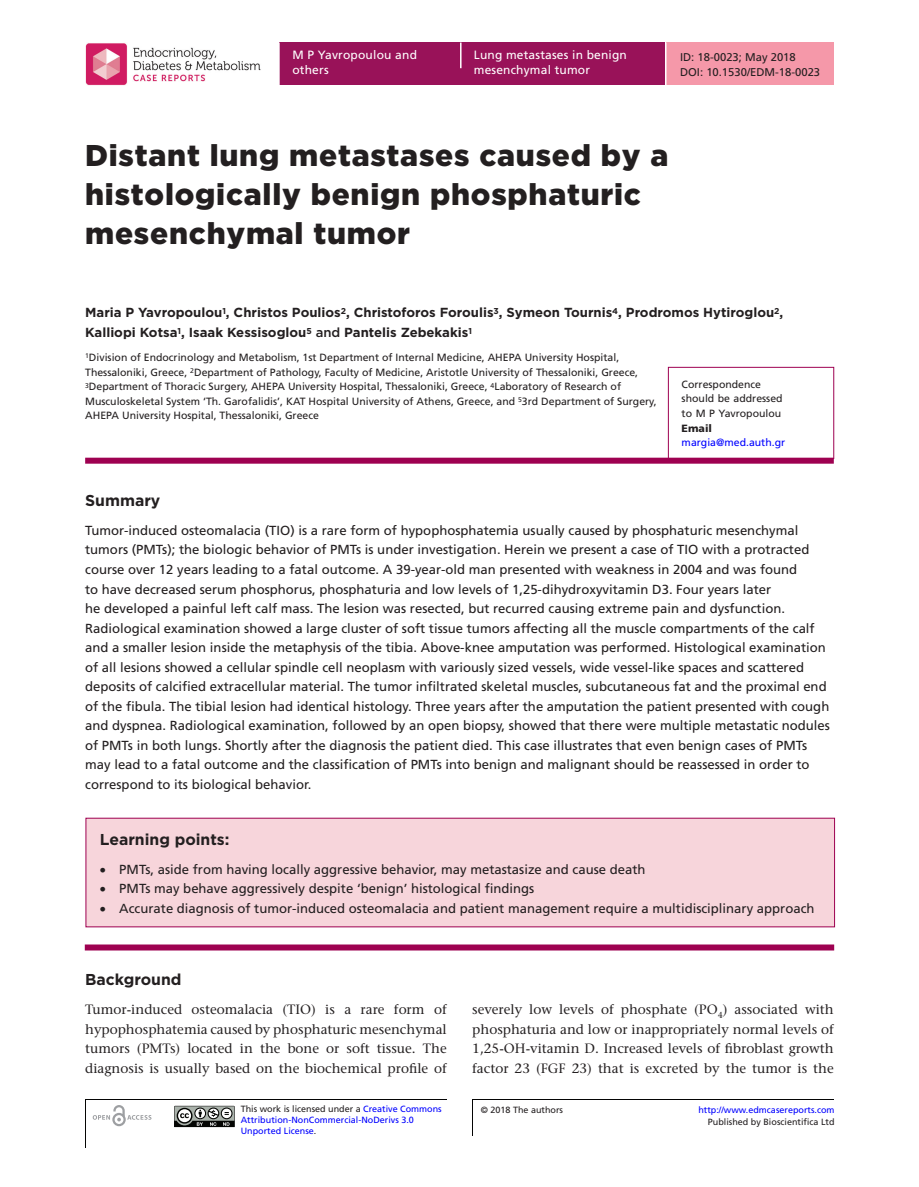
<style>
.page{position:relative;width:919px;height:1187px;background:#fff}
.page>*{position:absolute;margin:0;border:0;box-sizing:border-box;transform-origin:0 0}
.CT{font:900 30px/39px "Gotham";letter-spacing:.025em;color:#231f20}
.H1_Rule{font:700 15.75px "Gotham";color:#231f20}
.ABS_H{font:700 15.75px "Gotham";color:#231f20}
.TXT{font:500 13.5px/19.5px "Stone Serif Std";color:#231f20;text-align:justify}
.ABS_TXT{font:13.2px/19.5px "Frutiger LT Std";color:#231f20}
.AU{font:700 13.2px/19.5px "Gotham";color:#231f20}
.Article_Title{font:12px/14.7px "Frutiger LT Std";letter-spacing:.015em;color:#fff}
.Author_Name{font:12px/14.7px "Frutiger LT Std";letter-spacing:.015em;color:#fff}
.t1{font:11.25px "Frutiger LT Std";color:#231f20}
.Address{font:10.5px/14.7px "Frutiger LT Std";color:#231f20}
.Corres{font:10.5px "Frutiger LT Std";color:#231f20}
.Corres-2{font:10.5px "Frutiger LT Std";color:#00f}
.Corres-3{font:900 10.5px "Frutiger LT Std";color:#231f20}
.t2{font:9px/10.8px "Frutiger LT Std";color:#00f}
.t3{font:9px "Frutiger LT Std";color:#231f20}
.s1{font-weight:500}
.s2{color:#231f20}
</style>
<div class="page">
<div style="left:280px;top:43px;width:385px;height:42px;background:#991259"></div>
<div style="left:666px;top:43px;width:167px;height:42px;background:#f598a9"></div>
<svg style="left:460px;top:43px;width:1px;height:25px"></svg>
<img style="left:85px;top:43px;width:176px;height:42px">
<svg style="left:174px;top:1105px;width:61px;height:23px"></svg>
<svg style="left:93px;top:1105px;width:58px;height:21px"></svg>
<hr style="left:85px;top:1099px;width:1px;height:48px;background:#040503">
<hr style="left:472px;top:1099px;width:1px;height:36px;background:#050504">
<hr style="left:85px;top:1098px;width:361px;height:1px;background:#050504">
<hr style="left:472px;top:1099px;width:361px;height:1px;background:#050504">
<div style="left:85px;top:457px;width:748px;height:6px;background:#9e0151"></div>
<div style="left:668px;top:367px;width:166px;height:92px;border:1px solid #9e0151"></div>
<div style="left:86px;top:818px;width:748px;height:108px;background:#f7d5db"></div>
<div style="left:85px;top:944px;width:749px;height:6px;background:#9e0151"></div>
<p class="Author_Name" style="left:292px;top:48px;width:126px">M P Yavropoulou and others</p>
<p class="Article_Title" style="left:474px;top:48px;width:155px">Lung metastases in benign mesenchymal tumor</p>
<p class="t1" style="left:680px;top:51px;width:117px">ID: 18-0023; May 2018</p>
<p class="t1" style="left:680px;top:65px;width:142px">DOI: 10.1530/EDM-18-0023</p>
<p class="CT" style="left:85px;top:135px;width:585px">Distant lung metastases caused by a histologically benign phosphaturic mesenchymal tumor</p>
<p class="AU" style="left:85px;top:303px;width:699px">Maria P Yavropoulou<sup>1</sup>, Christos Poulios<sup>2</sup>, Christoforos Foroulis<sup>3</sup>, Symeon Tournis<sup>4</sup>, Prodromos Hytiroglou<sup>2</sup>,<br>Kalliopi Kotsa<sup>1</sup>, Isaak Kessisoglou<sup>5</sup> <span class="s1">and</span> Pantelis Zebekakis<sup>1</sup></p>
<p class="Address" style="left:85px;top:350px;width:573px"><sup>1</sup>Division of Endocrinology and Metabolism, 1st Department of Internal Medicine, AHEPA University Hospital, Thessaloniki, Greece, <sup>2</sup>Department of Pathology, Faculty of Medicine, Aristotle University of Thessaloniki, Greece, <sup>3</sup>Department of Thoracic Surgery, AHEPA University Hospital, Thessaloniki, Greece, <sup>4</sup>Laboratory of Research of Musculoskeletal System ‘Th. Garofalidis’, KAT Hospital University of Athens, Greece, and <sup>5</sup>3rd Department of Surgery, AHEPA University Hospital, Thessaloniki, Greece</p>
<p class="Corres" style="left:681px;top:378px;width:81px">Correspondence</p>
<p class="Corres" style="left:681px;top:392px;width:102px">should be addressed</p>
<p class="Corres" style="left:681px;top:407px;width:101px">to M P Yavropoulou</p>
<p class="Corres-3" style="left:681px;top:421px;width:32px">Email</p>
<p class="Corres-2" style="left:681px;top:436px;width:105px">margia@med.auth.gr</p>
<p class="ABS_H" style="left:85px;top:490px;width:77px">Summary</p>
<p class="ABS_TXT" style="left:85px;top:520px;width:746px">Tumor-induced osteomalacia (TIO) is a rare form of hypophosphatemia usually caused by phosphaturic mesenchymal tumors (PMTs); the biologic behavior of PMTs is under investigation. Herein we present a case of TIO with a protracted course over 12 years leading to a fatal outcome. A 39-year-old man presented with weakness in 2004 and was found<br>to have decreased serum phosphorus, phosphaturia and low levels of 1,25-dihydroxyvitamin D3. Four years later<br>he developed a painful left calf mass. The lesion was resected, but recurred causing extreme pain and dysfunction.<br>Radiological examination showed a large cluster of soft tissue tumors affecting all the muscle compartments of the calf and a smaller lesion inside the metaphysis of the tibia. Above-knee amputation was performed. Histological examination of all lesions showed a cellular spindle cell neoplasm with variously sized vessels, wide vessel-like spaces and scattered deposits of calcified extracellular material. The tumor infiltrated skeletal muscles, subcutaneous fat and the proximal end of the fibula. The tibial lesion had identical histology. Three years after the amputation the patient presented with cough and dyspnea. Radiological examination, followed by an open biopsy, showed that there were multiple metastatic nodules of PMTs in both lungs. Shortly after the diagnosis the patient died. This case illustrates that even benign cases of PMTs may lead to a fatal outcome and the classification of PMTs into benign and malignant should be reassessed in order to correspond to its biological behavior.</p>
<h1 class="H1_Rule" style="left:100px;top:828px;width:131px">Learning points:</h1>
<p class="ABS_TXT" style="left:100px;top:859px;width:547px">• PMTs, aside from having locally aggressive behavior, may metastasize and cause death</p>
<p class="ABS_TXT" style="left:100px;top:879px;width:436px">• PMTs may behave aggressively despite ‘benign’ histological findings</p>
<p class="ABS_TXT" style="left:100px;top:898px;width:716px">• Accurate diagnosis of tumor-induced osteomalacia and patient management require a multidisciplinary approach</p>
<p class="H1_Rule" style="left:85px;top:968px;width:98px">Background</p>
<p class="TXT" style="left:85px;top:999px;width:363px">Tumor-induced osteomalacia (TIO) is a rare form of hypophosphatemia caused by phosphaturic mesenchymal tumors (PMTs) located in the bone or soft tissue. The diagnosis is usually based on the biochemical profile of</p>
<p class="TXT" style="left:472px;top:999px;width:363px">severely low levels of phosphate (PO<sub>4</sub>) associated with phosphaturia and low or inappropriately normal levels of 1,25-OH-vitamin D. Increased levels of fibroblast growth factor 23 (FGF 23) that is excreted by the tumor is the</p>
<p class="t2" style="left:241px;top:1103px;width:202px"><span class="s2">This work is licensed under a</span> Creative Commons<br>Attribution-NonCommercial-NoDerivs 3.0<br>Unported License<span class="s2">.</span></p>
<p class="t3" style="left:481px;top:1104px;width:84px">© 2018 The authors</p>
<p class="t2" style="left:698px;top:1104px;width:138px">http://www.edmcasereports.com</p>
<p class="t3" style="left:708px;top:1116px;width:128px">Published by Bioscientifica Ltd</p>
</div>
